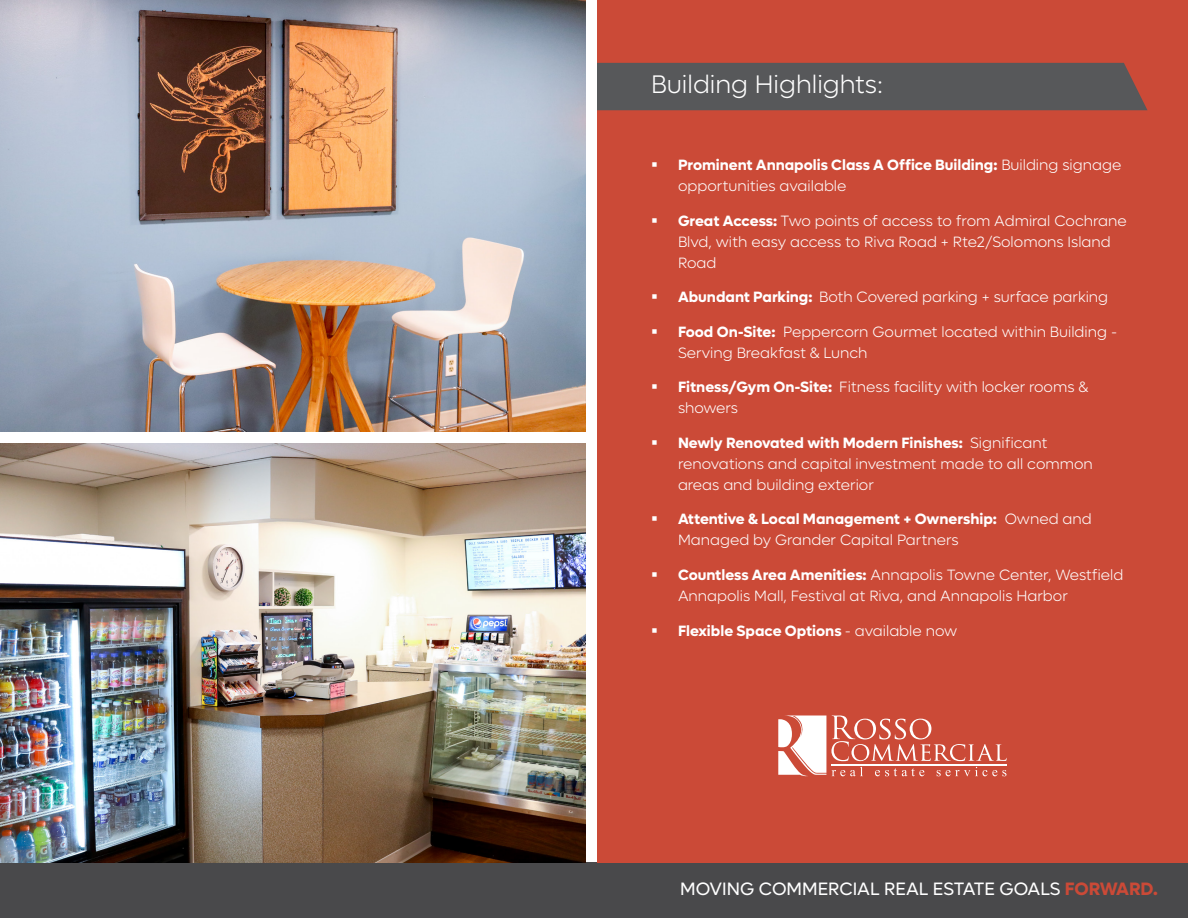
<style>
.page{position:relative;width:1188px;height:918px;background:#fff}
.page>*{position:absolute;margin:0;border:0;box-sizing:border-box;transform-origin:0 0}
.t1{font:300 25.5px "Lufga";color:#fff}
.t2{font:18px "Lufga";color:#fff}
.t3{font:300 15px/21px "Lufga";color:#fff}
.t4{font:700 15px/21px "Lufga";color:#fff}
.s1{font-weight:300}
.s2{font-weight:700}
.s3{font-weight:700;color:#cb4a37}
</style>
<div class="page">
<div style="left:0;top:862px;width:1188px;height:56px;background:#49494b"></div>
<img style="left:0;top:0;width:585px;height:431px">
<div style="left:597px;top:0;width:591px;height:862px;background:#cb4a37"></div>
<img style="left:0;top:444px;width:585px;height:418px">
<svg style="left:778px;top:716px;width:229px;height:60px"></svg>
<div style="left:597px;top:63px;width:551px;height:47px;background:#57585a"></div>
<p class="t1" style="left:651px;top:70px;width:233px">Building Highlights:</p>
<p class="t4" style="left:678px;top:155px;width:445px">Prominent Annapolis Class A Office Building: <span class="s1">Building signage opportunities available</span></p>
<p class="t3" style="left:678px;top:210px;width:450px"><span class="s2">Great Access:</span> Two points of access to from Admiral Cochrane<br>Blvd, with easy access to Riva Road + Rte2/Solomons Island<br>Road</p>
<p class="t3" style="left:678px;top:287px;width:432px"><span class="s2">Abundant Parking:</span> Both Covered parking + surface parking</p>
<p class="t3" style="left:678px;top:321px;width:441px"><span class="s2">Food On-Site:</span> Peppercorn Gourmet located within Building -<br>Serving Breakfast &amp; Lunch</p>
<p class="t3" style="left:678px;top:377px;width:412px"><span class="s2">Fitness/Gym On-Site:</span> Fitness facility with locker rooms &amp; showers</p>
<p class="t3" style="left:678px;top:432px;width:416px"><span class="s2">Newly Renovated with Modern Finishes:</span> Significant renovations and capital investment made to all common areas and building exterior</p>
<p class="t3" style="left:678px;top:509px;width:415px"><span class="s2">Attentive &amp; Local Management + Ownership:</span> Owned and<br>Managed by Grander Capital Partners</p>
<p class="t3" style="left:678px;top:564px;width:447px"><span class="s2">Countless Area Amenities:</span> Annapolis Towne Center, Westfield<br>Annapolis Mall, Festival at Riva, and Annapolis Harbor</p>
<p class="t4" style="left:678px;top:620px;width:281px">Flexible Space Options <span class="s1">- available now</span></p>
<p class="t2" style="left:680px;top:878px;width:479px">MOVING COMMERCIAL REAL ESTATE GOALS <span class="s3">FORWARD.</span></p>
</div>
